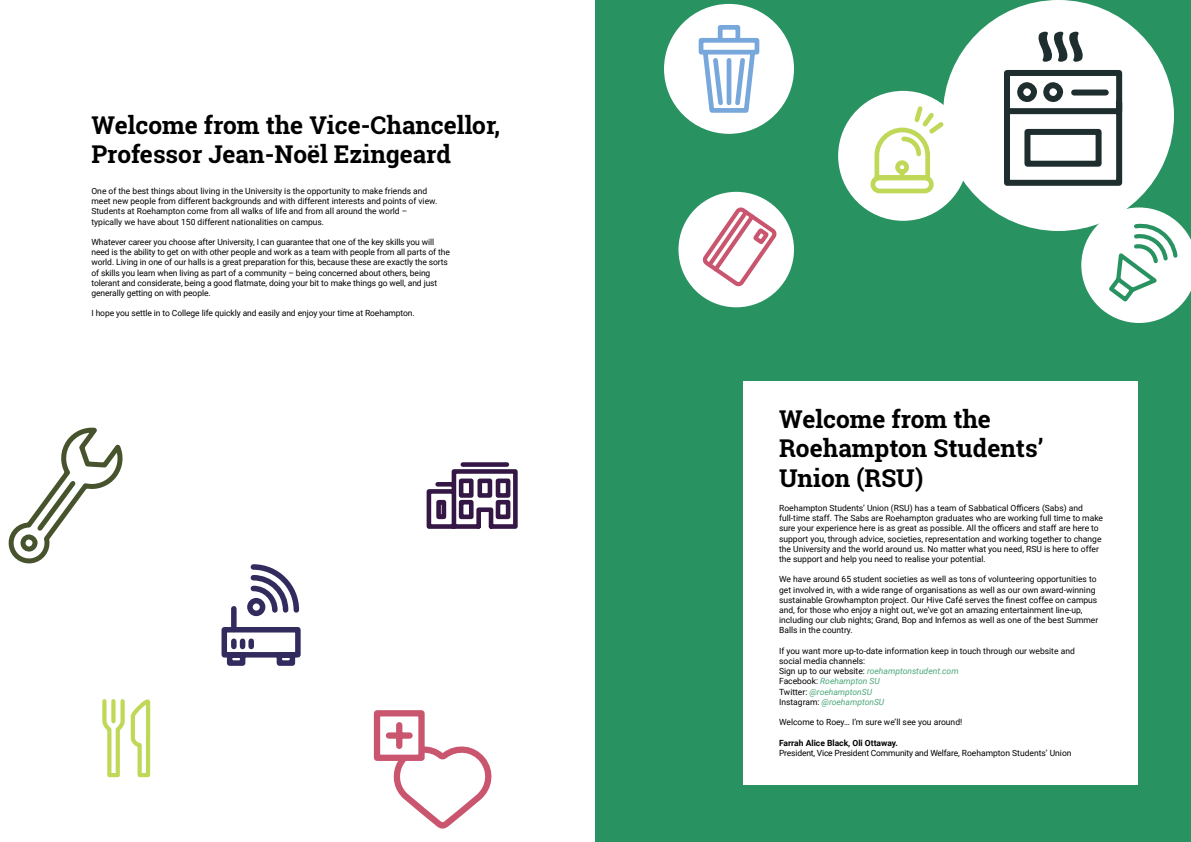
<style>
.page{position:relative;width:1191px;height:842px;background:#fff}
.page>*{position:absolute;margin:0;border:0;box-sizing:border-box;transform-origin:0 0}
.t1{font:700 24.5px/29.4px "Roboto Slab";color:#000}
.t2{font:8.5px/10.2px "Roboto";color:#000}
.t3{font:8.5px "Roboto";letter-spacing:-.02em;color:#000}
.t4{font:700 8.5px "Roboto";color:#000}
.s1{font-style:italic;color:#49a777}
</style>
<div class="page">
<div style="left:595px;top:0;width:596px;height:842px;background:#299261"></div>
<div style="left:943px;top:0;width:231px;height:231px;background:#fff;border-radius:50%"></div>
<div style="left:664px;top:4px;width:130px;height:130px;background:#fff;border-radius:50%"></div>
<div style="left:678px;top:192px;width:116px;height:115px;background:#fff;border-radius:50%"></div>
<div style="left:838px;top:91px;width:130px;height:130px;background:#fff;border-radius:50%"></div>
<svg style="left:8px;top:427px;width:115px;height:137px"></svg>
<svg style="left:870px;top:103px;width:74px;height:91px"></svg>
<svg style="left:102px;top:699px;width:49px;height:79px"></svg>
<svg style="left:221px;top:564px;width:80px;height:102px"></svg>
<svg style="left:699px;top:204px;width:81px;height:86px"></svg>
<svg style="left:698px;top:25px;width:62px;height:88px"></svg>
<svg style="left:1081px;top:207px;width:110px;height:116px"></svg>
<svg style="left:1004px;top:32px;width:119px;height:154px"></svg>
<div style="left:1074px;top:90px;width:31px;height:6px;background:#1e2e2e"></div>
<svg style="left:373px;top:710px;width:119px;height:119px"></svg>
<div style="left:743px;top:381px;width:394px;height:404px;background:#fff"></div>
<svg style="left:426px;top:462px;width:92px;height:67px"></svg>
<h1 class="t1" style="left:91px;top:110px;width:410px">Welcome from the Vice-Chancellor,<br>Professor Jean-Noël Ezingeard</h1>
<p class="t2" style="left:91px;top:186px;width:347px">One of the best things about living in the University is the opportunity to make friends and meet new people from different backgrounds and with different interests and points of view.<br>Students at Roehampton come from all walks of life and from all around the world – typically we have about 150 different nationalities on campus.</p>
<p class="t2" style="left:91px;top:237px;width:360px">Whatever career you choose after University, I can guarantee that one of the key skills you will need is the ability to get on with other people and work as a team with people from all parts of the world. Living in one of our halls is a great preparation for this, because these are exactly the sorts of skills you learn when living as part of a community – being concerned about others, being tolerant and considerate, being a good flatmate, doing your bit to make things go well, and just generally getting on with people.</p>
<p class="t2" style="left:91px;top:308px;width:325px">I hope you settle in to College life quickly and easily and enjoy your time at Roehampton.</p>
<h1 class="t1" style="left:779px;top:404px;width:266px">Welcome from the<br>Roehampton Students’<br>Union (RSU)</h1>
<p class="t2" style="left:779px;top:502px;width:325px">Roehampton Students’ Union (RSU) has a team of Sabbatical Officers (Sabs) and full-time staff. The Sabs are Roehampton graduates who are working full time to make sure your experience here is as great as possible. All the officers and staff are here to support you, through advice, societies, representation and working together to change the University and the world around us. No matter what you need, RSU is here to offer the support and help you need to realise your potential.</p>
<p class="t2" style="left:779px;top:574px;width:321px">We have around 65 student societies as well as tons of volunteering opportunities to get involved in, with a wide range of organisations as well as our own award-winning sustainable Growhampton project. Our Hive Café serves the finest coffee on campus and, for those who enjoy a night out, we’ve got an amazing entertainment line-up, including our club nights; Grand, Bop and Infernos as well as one of the best Summer Balls in the country.</p>
<p class="t2" style="left:779px;top:645px;width:297px">If you want more up-to-date information keep in touch through our website and social media channels:<br>Sign up to our website: <span class="s1">roehamptonstudent.com<br></span>Facebook: <span class="s1">Roehampton SU<br></span>Twitter: <span class="s1">@roehamptonSU<br></span>Instagram: <span class="s1">@roehamptonSU</span></p>
<p class="t2" style="left:779px;top:717px;width:185px">Welcome to Roey… I’m sure we’ll see you around!</p>
<p class="t4" style="left:779px;top:736px;width:120px">Farrah Alice Black, Oli Ottaway.</p>
<p class="t3" style="left:779px;top:747px;width:294px">President, Vice President Community and Welfare, Roehampton Students’ Union</p>
</div>
